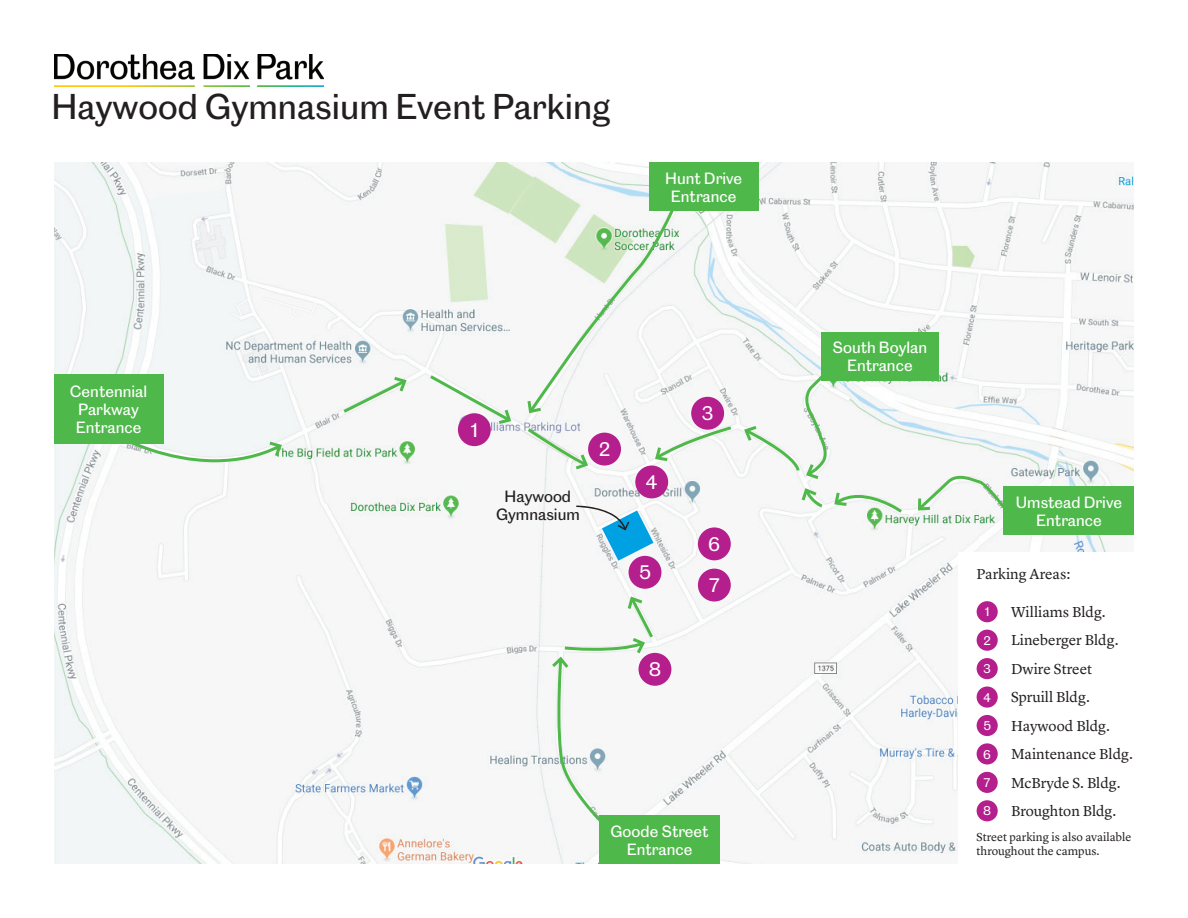
<style>
.page{position:relative;width:1188px;height:918px;background:#fff}
.page>*{position:absolute;margin:0;border:0;box-sizing:border-box;transform-origin:0 0}
.t1{font:33px "Caslon Doric Regular No 2";color:#231f20}
.t2{font:18px "Caslon Doric Regular No 2";color:#fff}
.t3{font:15px/28.5px "Lyon Text";letter-spacing:-.005em;color:#231f20}
.t4{font:15px/18px "Caslon Doric Regular No 2";color:#fff;text-align:center}
.t5{font:15px/18px "Caslon Doric Regular No 2";color:#231f20;text-align:center}
.t6{font:12px/14.4px "Lyon Text";color:#231f20}
.t7{font:11.55px "Caslon Doric Regular No 2";color:#fff}
</style>
<div class="page">
<img style="left:54px;top:162px;width:925px;height:702px">
<img style="left:979px;top:162px;width:155px;height:390px">
<img style="left:54px;top:54px;width:270px;height:32px">
<div style="left:959px;top:553px;width:175px;height:311px;background:#fff"></div>
<div style="left:635px;top:466px;width:33px;height:32px;background:#b41e8d;border-radius:50%"></div>
<div style="left:698px;top:569px;width:33px;height:33px;background:#b41e8d;border-radius:50%"></div>
<div style="left:639px;top:653px;width:32px;height:33px;background:#b41e8d;border-radius:50%"></div>
<div style="left:691px;top:397px;width:33px;height:33px;background:#b41e8d;border-radius:50%"></div>
<div style="left:588px;top:433px;width:33px;height:33px;background:#b41e8d;border-radius:50%"></div>
<div style="left:698px;top:527px;width:33px;height:33px;background:#b41e8d;border-radius:50%"></div>
<div style="left:629px;top:556px;width:32px;height:33px;background:#b41e8d;border-radius:50%"></div>
<div style="left:458px;top:413px;width:33px;height:33px;background:#b41e8d;border-radius:50%"></div>
<div style="left:977px;top:687px;width:21px;height:21px;background:#b41e8d;border-radius:50%"></div>
<div style="left:977px;top:772px;width:21px;height:21px;background:#b41e8d;border-radius:50%"></div>
<div style="left:977px;top:800px;width:21px;height:21px;background:#b41e8d;border-radius:50%"></div>
<div style="left:977px;top:658px;width:21px;height:21px;background:#b41e8d;border-radius:50%"></div>
<div style="left:977px;top:630px;width:21px;height:21px;background:#b41e8d;border-radius:50%"></div>
<div style="left:977px;top:743px;width:21px;height:22px;background:#b41e8d;border-radius:50%"></div>
<div style="left:977px;top:715px;width:21px;height:21px;background:#b41e8d;border-radius:50%"></div>
<div style="left:977px;top:601px;width:21px;height:21px;background:#b41e8d;border-radius:50%"></div>
<svg style="left:125px;top:438px;width:157px;height:24px"></svg>
<svg style="left:528px;top:197px;width:152px;height:216px"></svg>
<svg style="left:528px;top:428px;width:60px;height:41px"></svg>
<svg style="left:655px;top:426px;width:76px;height:35px"></svg>
<svg style="left:552px;top:597px;width:101px;height:238px"></svg>
<svg style="left:918px;top:476px;width:90px;height:35px"></svg>
<svg style="left:744px;top:370px;width:84px;height:109px"></svg>
<svg style="left:576px;top:506px;width:78px;height:55px"></svg>
<div style="left:649px;top:163px;width:109px;height:48px;background:#4fb84a"></div>
<div style="left:821px;top:332px;width:117px;height:48px;background:#4fb84a"></div>
<div style="left:1004px;top:486px;width:130px;height:49px;background:#4fb84a"></div>
<div style="left:599px;top:816px;width:121px;height:48px;background:#4fb84a"></div>
<div style="left:54px;top:374px;width:109px;height:70px;background:#4fb84a"></div>
<svg style="left:344px;top:377px;width:63px;height:36px"></svg>
<svg style="left:430px;top:375px;width:81px;height:49px"></svg>
<svg style="left:834px;top:493px;width:68px;height:20px"></svg>
<svg style="left:802px;top:488px;width:20px;height:19px"></svg>
<h1 class="t1" style="left:51px;top:82px;width:560px">Haywood Gymnasium Event Parking</h1>
<p class="t4" style="left:665px;top:168px;width:79px">Hunt Drive<br>Entrance</p>
<p class="t4" style="left:70px;top:381px;width:79px">Centennial<br>Parkway<br>Entrance</p>
<p class="t2" style="left:471px;top:417px;width:8px">1</p>
<p class="t5" style="left:496px;top:487px;width:85px">Haywood<br>Gymnasium</p>
<p class="t2" style="left:599px;top:436px;width:13px">2</p>
<p class="t2" style="left:646px;top:469px;width:13px">4</p>
<p class="t2" style="left:639px;top:559px;width:13px">5</p>
<p class="t2" style="left:649px;top:656px;width:14px">8</p>
<p class="t2" style="left:702px;top:400px;width:14px">3</p>
<p class="t2" style="left:708px;top:531px;width:14px">6</p>
<p class="t2" style="left:709px;top:572px;width:11px">7</p>
<p class="t4" style="left:610px;top:821px;width:100px">Goode Street<br>Entrance</p>
<p class="t4" style="left:833px;top:337px;width:96px">South Boylan<br>Entrance</p>
<p class="t4" style="left:1016px;top:492px;width:108px">Umstead Drive<br>Entrance</p>
<p class="t3" style="left:977px;top:559px;width:95px">Parking Areas:</p>
<p class="t7" style="left:985px;top:603px;width:6px">1</p>
<p class="t7" style="left:983px;top:632px;width:9px">2</p>
<p class="t7" style="left:983px;top:660px;width:9px">3</p>
<p class="t7" style="left:983px;top:689px;width:9px">4</p>
<p class="t7" style="left:983px;top:717px;width:9px">5</p>
<p class="t7" style="left:983px;top:746px;width:9px">6</p>
<p class="t7" style="left:984px;top:774px;width:8px">7</p>
<p class="t7" style="left:983px;top:802px;width:10px">8</p>
<p class="t3" style="left:1011px;top:596px;width:123px">Williams Bldg.<br>Lineberger Bldg.<br>Dwire Street<br>Spruill Bldg.<br>Haywood Bldg.<br>Maintenance Bldg.<br>McBryde S. Bldg.<br>Broughton Bldg.</p>
<p class="t6" style="left:977px;top:829px;width:156px">Street parking is also available throughout the campus.</p>
</div>
